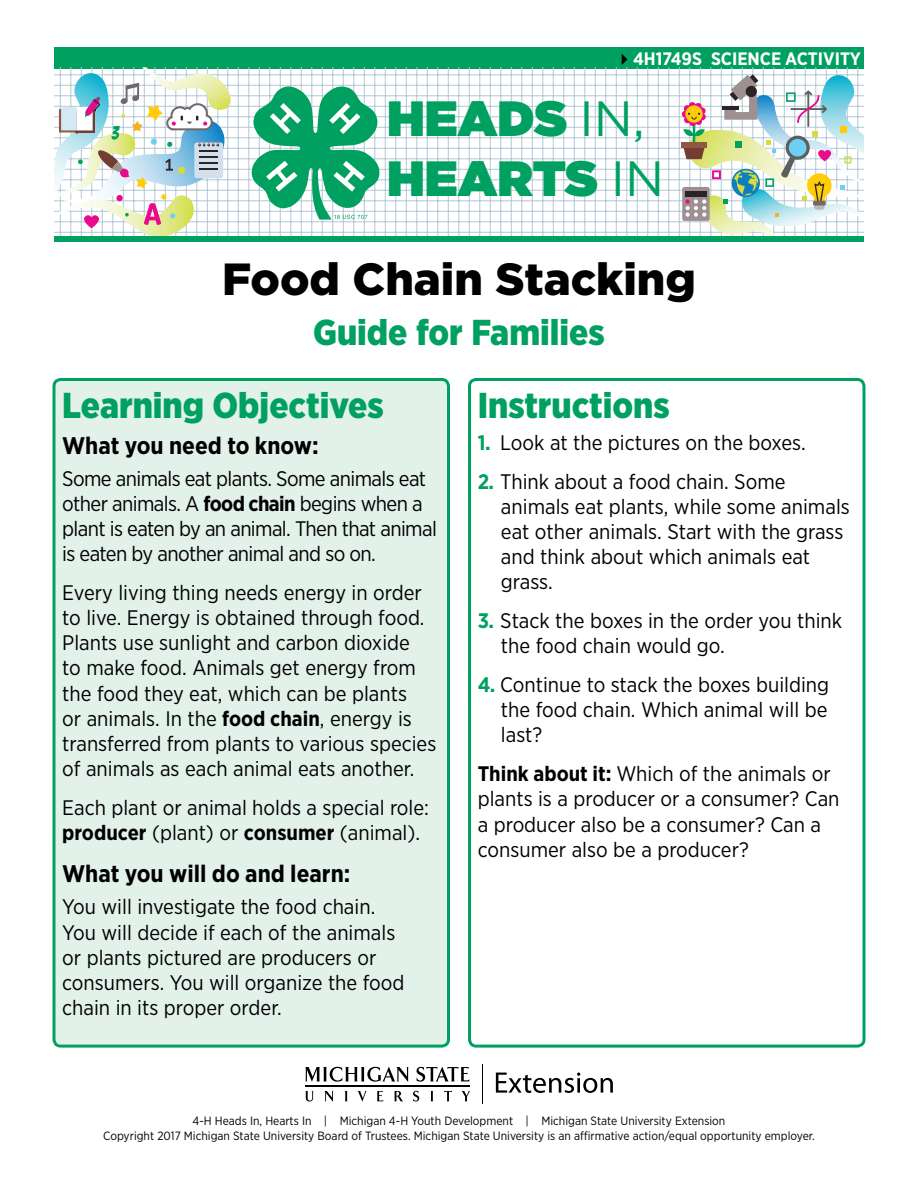
<style>
.page{position:relative;width:918px;height:1188px;background:#fff}
.page>*{position:absolute;margin:0;border:0;box-sizing:border-box;transform-origin:0 0}
.t1{font:900 49.5px/59.4px "Gotham";color:#00a160}
.Headline_-_Family{font:900 45px "Gotham";color:#000}
.Subhead1_-_Family{font:900 36px "Gotham Narrow";color:#00a160}
.Subhead2_-_Family{font:700 24px "Gotham Narrow";color:#000}
.Body_-_Family{font:21px/25.2px "Gotham Narrow";color:#000}
.Body_-_Family-2{font:21px/25.2px "Gotham Narrow";letter-spacing:-.03em;color:#000}
.t2{font:700 18px "Gotham Narrow";color:#fff}
.t3{font:12px/14.4px "Gotham Narrow";color:#000;text-align:center}
.s1{color:#000}
.s2{font-weight:400}
.s3{font-weight:700}
.s4{font-weight:700;color:#00a160}
</style>
<div class="page">
<svg style="left:305px;top:1091px;width:8px;height:11px"></svg>
<svg style="left:324px;top:1091px;width:9px;height:11px"></svg>
<svg style="left:345px;top:1091px;width:3px;height:10px"></svg>
<svg style="left:357px;top:1091px;width:10px;height:11px"></svg>
<svg style="left:377px;top:1091px;width:6px;height:10px"></svg>
<svg style="left:394px;top:1091px;width:9px;height:10px"></svg>
<svg style="left:413px;top:1091px;width:6px;height:11px"></svg>
<svg style="left:431px;top:1091px;width:2px;height:10px"></svg>
<svg style="left:444px;top:1091px;width:8px;height:10px"></svg>
<svg style="left:462px;top:1091px;width:8px;height:10px"></svg>
<svg style="left:305px;top:1067px;width:104px;height:15px"></svg>
<svg style="left:417px;top:1067px;width:53px;height:15px"></svg>
<hr style="left:305px;top:1085px;width:165px;height:1px;background:#000">
<svg style="left:496px;top:1073px;width:117px;height:20px"></svg>
<hr style="left:483px;top:1064px;width:1px;height:40px;background:#000">
<div style="left:54px;top:47px;width:810px;height:21px;background:#00a160"></div>
<hr style="left:54px;top:74px;width:810px;height:1px;background:#b3c9d7">
<hr style="left:54px;top:85px;width:810px;height:1px;background:#b3c9d7">
<hr style="left:54px;top:95px;width:810px;height:1px;background:#b3c9d7">
<hr style="left:54px;top:106px;width:810px;height:1px;background:#b3c9d7">
<hr style="left:54px;top:116px;width:810px;height:1px;background:#b3c9d7">
<hr style="left:54px;top:127px;width:810px;height:1px;background:#b3c9d7">
<hr style="left:54px;top:137px;width:810px;height:1px;background:#b3c9d7">
<hr style="left:54px;top:148px;width:810px;height:1px;background:#b3c9d7">
<hr style="left:54px;top:158px;width:810px;height:1px;background:#b3c9d7">
<hr style="left:54px;top:169px;width:810px;height:1px;background:#b3c9d7">
<hr style="left:54px;top:179px;width:810px;height:1px;background:#b3c9d7">
<hr style="left:54px;top:190px;width:810px;height:1px;background:#b3c9d7">
<hr style="left:54px;top:200px;width:810px;height:1px;background:#b3c9d7">
<hr style="left:54px;top:211px;width:810px;height:1px;background:#b3c9d7">
<hr style="left:54px;top:221px;width:810px;height:1px;background:#b3c9d7">
<hr style="left:54px;top:232px;width:810px;height:1px;background:#b3c9d7">
<hr style="left:385px;top:67px;width:1px;height:170px;background:#b3c9d7">
<hr style="left:374px;top:67px;width:1px;height:170px;background:#b3c9d7">
<hr style="left:364px;top:67px;width:1px;height:170px;background:#b3c9d7">
<hr style="left:353px;top:67px;width:1px;height:170px;background:#b3c9d7">
<hr style="left:343px;top:67px;width:1px;height:170px;background:#b3c9d7">
<hr style="left:332px;top:67px;width:1px;height:170px;background:#b3c9d7">
<hr style="left:322px;top:67px;width:1px;height:170px;background:#b3c9d7">
<hr style="left:311px;top:67px;width:1px;height:170px;background:#b3c9d7">
<hr style="left:301px;top:67px;width:1px;height:170px;background:#b3c9d7">
<hr style="left:290px;top:67px;width:1px;height:170px;background:#b3c9d7">
<hr style="left:280px;top:67px;width:1px;height:170px;background:#b3c9d7">
<hr style="left:269px;top:67px;width:1px;height:170px;background:#b3c9d7">
<hr style="left:259px;top:67px;width:1px;height:170px;background:#b3c9d7">
<hr style="left:248px;top:67px;width:1px;height:170px;background:#b3c9d7">
<hr style="left:238px;top:67px;width:1px;height:170px;background:#b3c9d7">
<hr style="left:553px;top:67px;width:1px;height:170px;background:#b3c9d7">
<hr style="left:542px;top:67px;width:1px;height:170px;background:#b3c9d7">
<hr style="left:532px;top:67px;width:1px;height:170px;background:#b3c9d7">
<hr style="left:521px;top:67px;width:1px;height:170px;background:#b3c9d7">
<hr style="left:511px;top:67px;width:1px;height:170px;background:#b3c9d7">
<hr style="left:500px;top:67px;width:1px;height:170px;background:#b3c9d7">
<hr style="left:490px;top:67px;width:1px;height:170px;background:#b3c9d7">
<hr style="left:479px;top:67px;width:1px;height:170px;background:#b3c9d7">
<hr style="left:469px;top:67px;width:1px;height:170px;background:#b3c9d7">
<hr style="left:458px;top:67px;width:1px;height:170px;background:#b3c9d7">
<hr style="left:448px;top:67px;width:1px;height:170px;background:#b3c9d7">
<hr style="left:437px;top:67px;width:1px;height:170px;background:#b3c9d7">
<hr style="left:427px;top:67px;width:1px;height:170px;background:#b3c9d7">
<hr style="left:416px;top:67px;width:1px;height:170px;background:#b3c9d7">
<hr style="left:406px;top:67px;width:1px;height:170px;background:#b3c9d7">
<hr style="left:395px;top:67px;width:1px;height:170px;background:#b3c9d7">
<hr style="left:721px;top:67px;width:1px;height:170px;background:#b3c9d7">
<hr style="left:710px;top:67px;width:1px;height:170px;background:#b3c9d7">
<hr style="left:700px;top:67px;width:1px;height:170px;background:#b3c9d7">
<hr style="left:689px;top:67px;width:1px;height:170px;background:#b3c9d7">
<hr style="left:679px;top:67px;width:1px;height:170px;background:#b3c9d7">
<hr style="left:668px;top:67px;width:1px;height:170px;background:#b3c9d7">
<hr style="left:658px;top:67px;width:1px;height:170px;background:#b3c9d7">
<hr style="left:647px;top:67px;width:1px;height:170px;background:#b3c9d7">
<hr style="left:637px;top:67px;width:1px;height:170px;background:#b3c9d7">
<hr style="left:626px;top:67px;width:1px;height:170px;background:#b3c9d7">
<hr style="left:616px;top:67px;width:1px;height:170px;background:#b3c9d7">
<hr style="left:605px;top:67px;width:1px;height:170px;background:#b3c9d7">
<hr style="left:595px;top:67px;width:1px;height:170px;background:#b3c9d7">
<hr style="left:584px;top:67px;width:1px;height:170px;background:#b3c9d7">
<hr style="left:574px;top:67px;width:1px;height:170px;background:#b3c9d7">
<hr style="left:563px;top:67px;width:1px;height:170px;background:#b3c9d7">
<hr style="left:857px;top:67px;width:1px;height:170px;background:#b3c9d7">
<hr style="left:847px;top:67px;width:1px;height:170px;background:#b3c9d7">
<hr style="left:836px;top:67px;width:1px;height:170px;background:#b3c9d7">
<hr style="left:826px;top:67px;width:1px;height:170px;background:#b3c9d7">
<hr style="left:815px;top:67px;width:1px;height:170px;background:#b3c9d7">
<hr style="left:805px;top:67px;width:1px;height:170px;background:#b3c9d7">
<hr style="left:794px;top:67px;width:1px;height:170px;background:#b3c9d7">
<hr style="left:784px;top:67px;width:1px;height:170px;background:#b3c9d7">
<hr style="left:773px;top:67px;width:1px;height:170px;background:#b3c9d7">
<hr style="left:763px;top:67px;width:1px;height:170px;background:#b3c9d7">
<hr style="left:752px;top:67px;width:1px;height:170px;background:#b3c9d7">
<hr style="left:742px;top:67px;width:1px;height:170px;background:#b3c9d7">
<hr style="left:731px;top:67px;width:1px;height:170px;background:#b3c9d7">
<div style="left:681px;top:142px;width:26px;height:6px;background:#8f5744"></div>
<svg style="left:54px;top:67px;width:182px;height:169px"></svg>
<svg style="left:682px;top:74px;width:182px;height:162px"></svg>
<svg style="left:252px;top:86px;width:128px;height:134px"></svg>
<div style="left:54px;top:236px;width:810px;height:6px;background:#00a160"></div>
<div style="left:54px;top:380px;width:394px;height:666px;background:#e2f1e9;border-radius:7px"></div>
<div style="left:52px;top:378px;width:398px;height:670px;border:3px solid #00a160;border-radius:7px"></div>
<div style="left:468px;top:378px;width:398px;height:670px;border:3px solid #00a160;border-radius:7px"></div>
<p class="t2" style="left:615px;top:47px;width:247px"><span class="s1">✔</span>4H1749S SCIENCE ACTIVITY</p>
<h1 class="t1" style="left:387px;top:88px;width:279px">HEADS <span class="s2">IN,<br></span>HEARTS <span class="s2">IN</span></h1>
<p class="Headline_-_Family" style="left:222px;top:248px;width:475px">Food Chain Stacking</p>
<p class="Subhead1_-_Family" style="left:313px;top:309px;width:293px">Guide for Families</p>
<p class="Subhead1_-_Family" style="left:62px;top:382px;width:323px">Learning Objectives</p>
<p class="Subhead2_-_Family" style="left:62px;top:430px;width:258px">What you need to know:</p>
<p class="Body_-_Family-2" style="left:62px;top:465px;width:376px">Some animals eat plants. Some animals eat other animals. A <span class="s3">food chain</span> begins when a plant is eaten by an animal. Then that animal is eaten by another animal and so on.</p>
<p class="Body_-_Family" style="left:62px;top:579px;width:376px">Every living thing needs energy in order to live. Energy is obtained through food.<br>Plants use sunlight and carbon dioxide<br>to make food. Animals get energy from the food they eat, which can be plants<br>or animals. In the <span class="s3">food chain</span>, energy is transferred from plants to various species of animals as each animal eats another.</p>
<p class="Body_-_Family" style="left:62px;top:795px;width:368px">Each plant or animal holds a special role: <span class="s3">producer</span> (plant) or <span class="s3">consumer</span> (animal).</p>
<p class="Subhead2_-_Family" style="left:62px;top:859px;width:290px">What you will do and learn:</p>
<p class="Body_-_Family" style="left:62px;top:894px;width:344px">You will investigate the food chain.<br>You will decide if each of the animals or plants pictured are producers or consumers. You will organize the food chain in its proper order.</p>
<p class="Subhead1_-_Family" style="left:478px;top:382px;width:193px">Instructions</p>
<p class="Body_-_Family" style="left:478px;top:430px;width:330px"><span class="s4">1.</span> Look at the pictures on the boxes.</p>
<p class="Body_-_Family" style="left:501px;top:468px;width:350px;text-indent:-23px"><span class="s4">2.</span> Think about a food chain. Some animals eat plants, while some animals eat other animals. Start with the grass and think about which animals eat grass.</p>
<p class="Body_-_Family" style="left:501px;top:608px;width:343px;text-indent:-23px"><span class="s4">3.</span> Stack the boxes in the order you think the food chain would go.</p>
<p class="Body_-_Family" style="left:501px;top:672px;width:330px;text-align:justify;text-indent:-23px"><span class="s4">4.</span> Continue to stack the boxes building the food chain. Which animal will be last?</p>
<p class="Body_-_Family" style="left:478px;top:761px;width:363px"><span class="s3">Think about it:</span> Which of the animals or plants is a producer or a consumer? Can a producer also be a consumer? Can a consumer also be a producer?</p>
<p class="t3" style="left:103px;top:1114px;width:713px">4-H Heads In, Hearts In | Michigan 4-H Youth Development | Michigan State University Extension<br>Copyright 2017 Michigan State University Board of Trustees. Michigan State University is an affirmative action/equal opportunity employer.</p>
</div>
